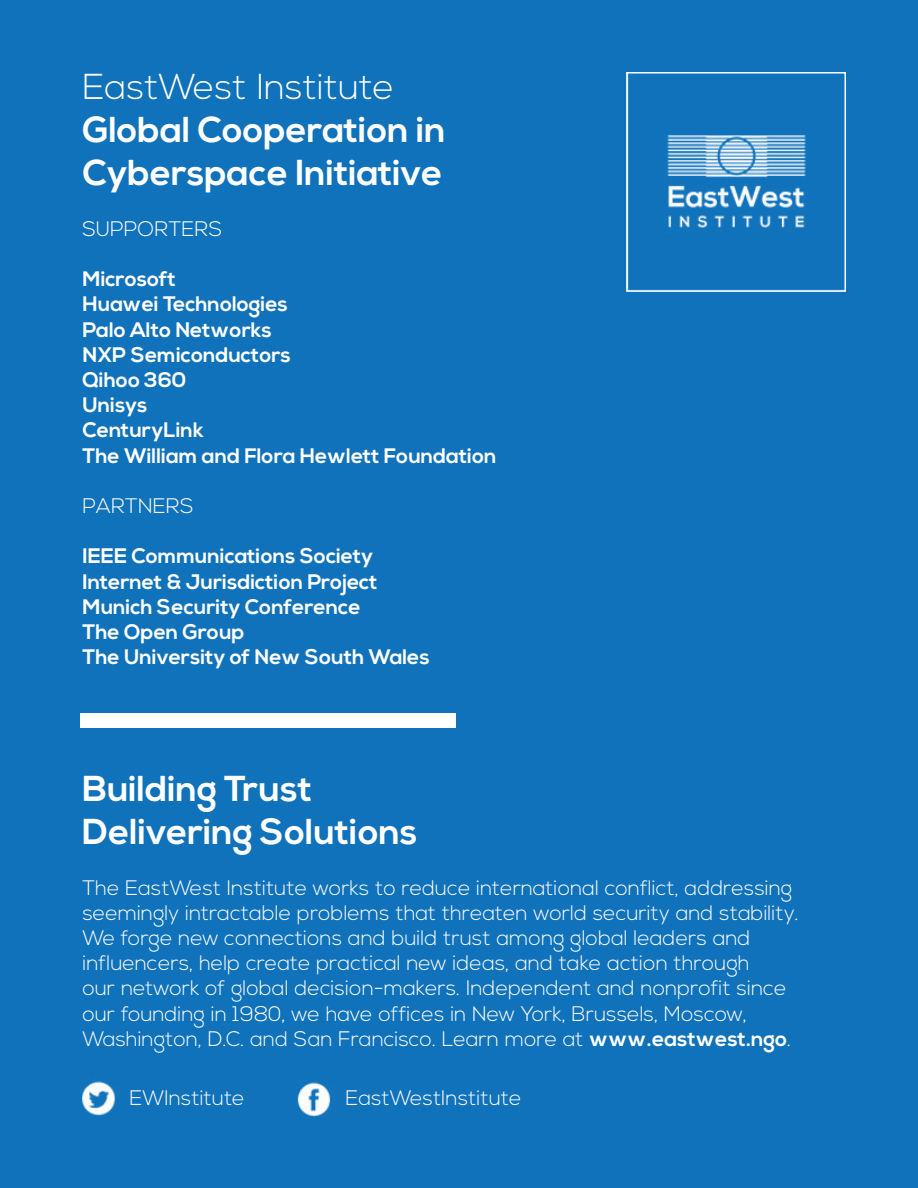
<style>
.page{position:relative;width:918px;height:1188px;background:#1072ba}
.page>*{position:absolute;margin:0;border:0;box-sizing:border-box;transform-origin:0 0}
.t1{font:700 36px/43.2px "Nexa";color:#fff}
.t2{font:300 36px "Nexa";color:#fff}
.t3{font:300 21px/25.2px "Nexa";color:#fff}
.t4{font:700 21px/25.2px "Nexa";color:#fff}
.s1{font-weight:700}
</style>
<div class="page">
<img style="left:634px;top:79px;width:172px;height:152px">
<div style="left:626px;top:72px;width:220px;height:220px;border:2px solid #fff"></div>
<img style="left:297px;top:1082px;width:34px;height:35px">
<img style="left:82px;top:1081px;width:34px;height:35px">
<div style="left:80px;top:713px;width:375px;height:14px;background:#fff"></div>
<h1 class="t2" style="left:82px;top:66px;width:313px">EastWest Institute</h1>
<h1 class="t1" style="left:82px;top:110px;width:365px">Global Cooperation in<br>Cyberspace Initiative</h1>
<p class="t3" style="left:82px;top:217px;width:141px">SUPPORTERS</p>
<p class="t4" style="left:82px;top:267px;width:416px">Microsoft<br>Huawei Technologies<br>Palo Alto Networks<br>NXP Semiconductors<br>Qihoo 360<br>Unisys<br>CenturyLink<br>The William and Flora Hewlett Foundation</p>
<p class="t3" style="left:82px;top:494px;width:112px">PARTNERS</p>
<p class="t4" style="left:82px;top:544px;width:349px">IEEE Communications Society<br>Internet &amp; Jurisdiction Project<br>Munich Security Conference<br>The Open Group<br>The University of New South Wales</p>
<h1 class="t1" style="left:82px;top:768px;width:337px">Building Trust<br>Delivering Solutions</h1>
<p class="t3" style="left:82px;top:876px;width:718px">The EastWest Institute works to reduce international conflict, addressing seemingly intractable problems that threaten world security and stability.<br>We forge new connections and build trust among global leaders and influencers, help create practical new ideas, and take action through<br>our network of global decision-makers. Independent and nonprofit since our founding in 1980, we have offices in New York, Brussels, Moscow, Washington, D.C. and San Francisco. Learn more at <span class="s1">www.eastwest.ngo</span>.</p>
<p class="t3" style="left:129px;top:1087px;width:117px">EWInstitute</p>
<p class="t3" style="left:345px;top:1087px;width:178px">EastWestInstitute</p>
</div>
